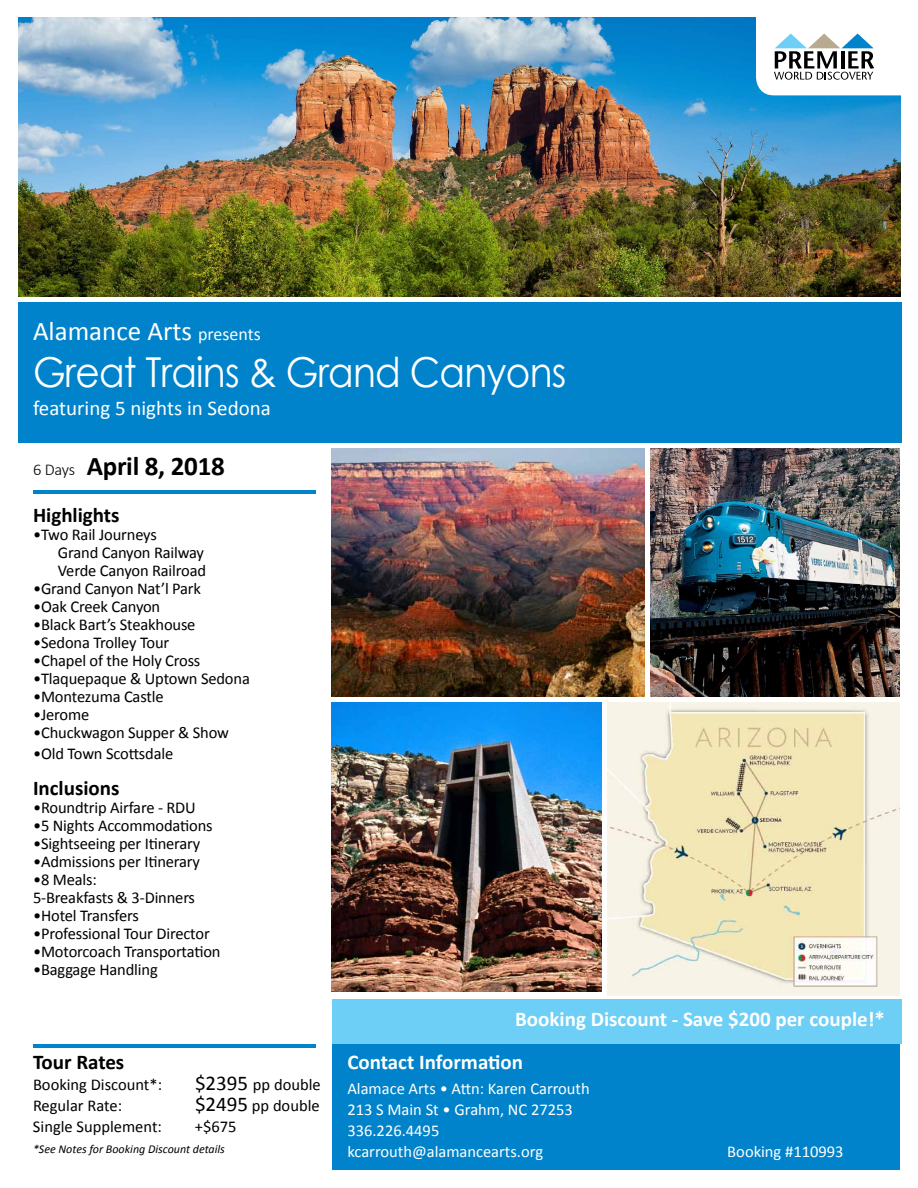
<style>
.page{position:relative;width:918px;height:1188px;background:#fff}
.page>*{position:absolute;margin:0;border:0;box-sizing:border-box;transform-origin:0 0}
.t1{font:41.25px "Century Gothic";letter-spacing:-.02em;color:#fff;scale:.91 1}
.t2{font:27px "Calibri";color:#fff}
.t3{font:700 27px "Calibri";letter-spacing:-.01em;color:#000}
.t4{font:700 21px "Calibri";color:#fff}
.t5{font:700 21px "Calibri";color:#000}
.t6{font:21px "Calibri";color:#fff}
.t7{font:16.5px/18px "Calibri";letter-spacing:-.01em;color:#000}
.t8{font:16.5px/21px "Calibri";color:#fff}
.t9{font:italic 12px "Calibri";color:#000}
.s1{font-size:18px}
.s2{font-weight:300;font-size:16.5px}
.s3{font-size:21px}
</style>
<div class="page">
<div style="left:332px;top:1044px;width:568px;height:126px;background:#0083ca"></div>
<img style="left:18px;top:18px;width:883px;height:279px">
<img style="left:607px;top:702px;width:293px;height:294px">
<img style="left:331px;top:702px;width:271px;height:289px">
<img style="left:331px;top:448px;width:569px;height:249px">
<hr style="left:646px;top:447px;width:4px;height:252px;background:#fff">
<div style="left:332px;top:1000px;width:570px;height:44px;background:#6dcff6"></div>
<hr style="left:33px;top:490px;width:283px;height:4px;background:#0083ca">
<div style="left:18px;top:301px;width:883px;height:144px;background:#0083ca"></div>
<svg style="left:756px;top:18px;width:145px;height:77px"></svg>
<div style="left:18px;top:297px;width:900px;height:5px;background:#fff"></div>
<hr style="left:33px;top:1044px;width:283px;height:4px;background:#0083ca">
<div style="left:1px;top:443px;width:917px;height:5px;background:#fff"></div>
<h2 class="t2" style="left:33px;top:314px;width:229px">Alamance Arts <span class="s1">presents</span></h2>
<h1 class="t1" style="left:33px;top:343px;width:588px">Great Trains &amp; Grand Canyons</h1>
<p class="t6" style="left:33px;top:395px;width:239px">featuring 5 nights in Sedona</p>
<h2 class="t3" style="left:33px;top:449px;width:193px"><span class="s2">6 Days</span> April 8, 2018</h2>
<p class="t5" style="left:33px;top:502px;width:88px">Highlights</p>
<p class="t7" style="left:58px;top:526px;width:150px;text-indent:-25px">•Two Rail Journeys<br>Grand Canyon Railway<br>Verde Canyon Railroad</p>
<p class="t7" style="left:33px;top:580px;width:170px">•Grand Canyon Nat’l Park</p>
<p class="t7" style="left:33px;top:598px;width:129px">•Oak Creek Canyon</p>
<p class="t7" style="left:33px;top:616px;width:164px">•Black Bart’s Steakhouse</p>
<p class="t7" style="left:33px;top:634px;width:138px">•Sedona Trolley Tour</p>
<p class="t7" style="left:33px;top:652px;width:169px">•Chapel of the Holy Cross</p>
<p class="t7" style="left:33px;top:670px;width:218px">•Tlaquepaque &amp; Uptown Sedona</p>
<p class="t7" style="left:33px;top:688px;width:132px">•Montezuma Castle</p>
<p class="t7" style="left:33px;top:706px;width:58px">•Jerome</p>
<p class="t7" style="left:33px;top:724px;width:198px">•Chuckwagon Supper &amp; Show</p>
<p class="t7" style="left:33px;top:745px;width:142px">•Old Town Scottsdale</p>
<p class="t5" style="left:33px;top:775px;width:88px">Inclusions</p>
<p class="t7" style="left:33px;top:799px;width:164px">•Roundtrip Airfare - RDU</p>
<p class="t7" style="left:33px;top:817px;width:181px">•5 Nights Accommodations</p>
<p class="t7" style="left:33px;top:835px;width:169px">•Sightseeing per Itinerary</p>
<p class="t7" style="left:33px;top:853px;width:169px">•Admissions per Itinerary</p>
<p class="t7" style="left:33px;top:871px;width:164px">•8 Meals:<br>5-Breakfasts &amp; 3-Dinners</p>
<p class="t7" style="left:33px;top:907px;width:107px">•Hotel Transfers</p>
<p class="t7" style="left:33px;top:925px;width:178px">•Professional Tour Director</p>
<p class="t7" style="left:33px;top:943px;width:189px">•Motorcoach Transportation</p>
<p class="t7" style="left:33px;top:961px;width:126px">•Baggage Handling</p>
<p class="t4" style="left:515px;top:1005px;width:371px">Booking Discount - Save $200 per couple!*</p>
<p class="t5" style="left:33px;top:1048px;width:93px">Tour Rates</p>
<p class="t4" style="left:347px;top:1048px;width:177px">Contact Information</p>
<p class="t7" style="left:33px;top:1076px;width:131px">Booking Discount*:</p>
<p class="t7" style="left:195px;top:1076px;width:127px"><span class="s3">$2395</span> pp double</p>
<p class="t7" style="left:33px;top:1097px;width:91px">Regular Rate:</p>
<p class="t7" style="left:195px;top:1097px;width:126px"><span class="s3">$2495</span> pp double</p>
<p class="t7" style="left:33px;top:1118px;width:130px">Single Supplement:</p>
<p class="t7" style="left:195px;top:1118px;width:43px">+$675</p>
<p class="t9" style="left:33px;top:1141px;width:193px">*See Notes for Booking Discount details</p>
<p class="t8" style="left:347px;top:1078px;width:244px">Alamace Arts • Attn: Karen Carrouth<br>213 S Main St • Grahm, NC 27253<br>336.226.4495 kcarrouth@alamancearts.org</p>
<p class="t8" style="left:727px;top:1141px;width:118px">Booking #110993</p>
</div>
